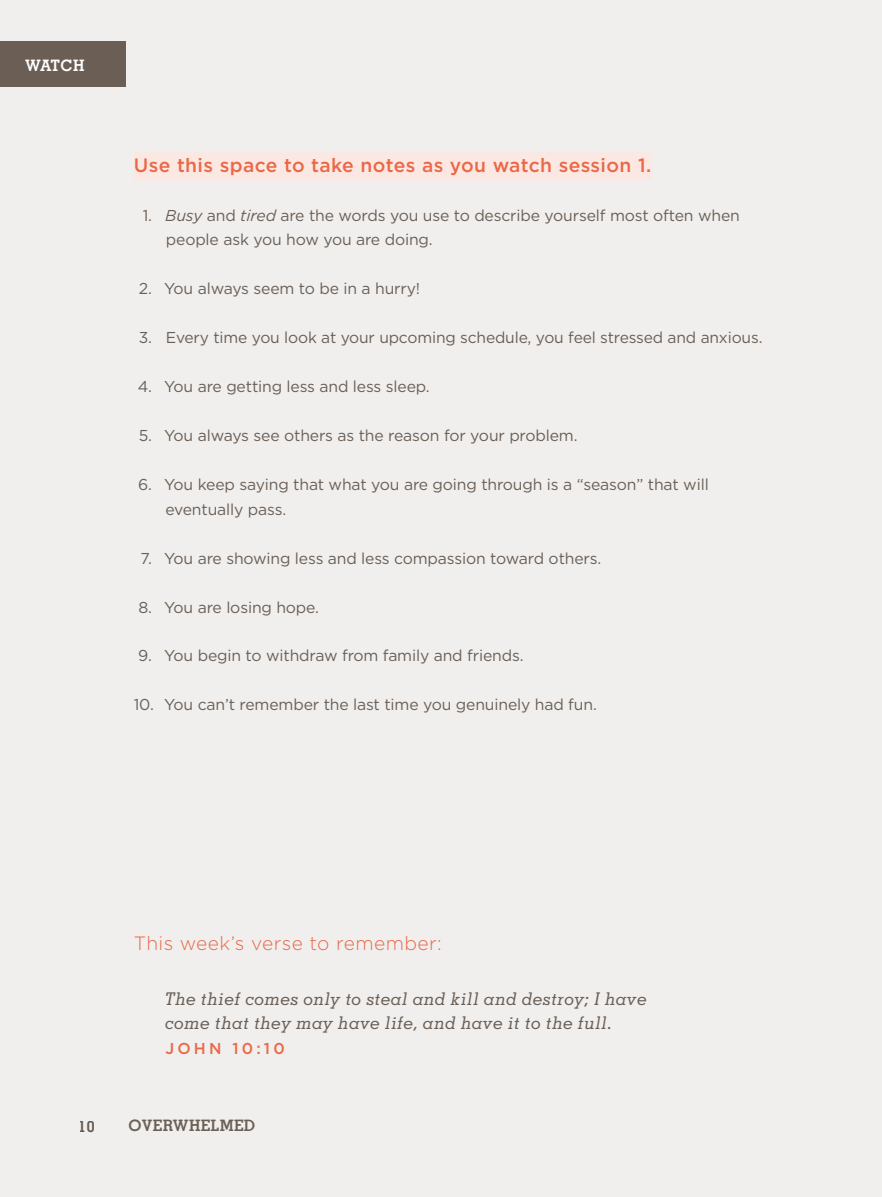
<style>
.page{position:relative;width:882px;height:1197px;background:#f0efee}
.page>*{position:absolute;margin:0;border:0;box-sizing:border-box;transform-origin:0 0}
.t1{font:500 19.25px "Gotham";letter-spacing:.02em;color:#ea6847}
.t2{font:300 19.25px "Gotham";letter-spacing:.02em;color:#ea6847}
.t3{font:italic 500 17.5px/24.5px "Memphis LT Std";letter-spacing:.02em;color:#6b5f55}
.t4{font:15.75px/24.5px "Gotham";letter-spacing:-.01em;color:#6b5f55}
.t5{font:700 15.75px "Memphis LT Std";letter-spacing:.02em;color:#6b5f55}
.t6{font:500 15.75px "Gotham";letter-spacing:.2em;color:#ea6847}
.t7{font:700 15.75px "Memphis LT Std";letter-spacing:-.015em;color:#fff}
.s1{font-style:italic}
</style>
<div class="page">
<div style="left:0;top:42px;width:126px;height:45px;background:#6b5f55"></div>
<div style="left:134px;top:152px;width:517px;height:28px;background:#fce8e3"></div>
<p class="t7" style="left:25px;top:55px;width:61px">WATCH</p>
<p class="t1" style="left:134px;top:152px;width:519px">Use this space to take notes as you watch session 1.</p>
<p class="t4" style="left:166px;top:202px;width:576px;text-indent:-23px">1. <span class="s1">Busy</span> and <span class="s1">tired</span> are the words you use to describe yourself most often when people ask you how you are doing.</p>
<p class="t4" style="left:139px;top:276px;width:283px">2. You always seem to be in a hurry!</p>
<p class="t4" style="left:139px;top:325px;width:625px">3. Every time you look at your upcoming schedule, you feel stressed and anxious.</p>
<p class="t4" style="left:138px;top:374px;width:294px">4. You are getting less and less sleep.</p>
<p class="t4" style="left:139px;top:423px;width:440px">5. You always see others as the reason for your problem.</p>
<p class="t4" style="left:165px;top:472px;width:545px;text-indent:-27px">6. You keep saying that what you are going through is a “season” that will eventually pass.</p>
<p class="t4" style="left:141px;top:545px;width:462px">7. You are showing less and less compassion toward others.</p>
<p class="t4" style="left:138px;top:594px;width:182px">8. You are losing hope.</p>
<p class="t4" style="left:138px;top:643px;width:387px">9. You begin to withdraw from family and friends.</p>
<p class="t4" style="left:134px;top:692px;width:465px">10. You can’t remember the last time you genuinely had fun.</p>
<p class="t2" style="left:134px;top:931px;width:309px">This week’s verse to remember:</p>
<p class="t3" style="left:165px;top:986px;width:483px">The thief comes only to steal and kill and destroy; I have come that they may have life, and have it to the full.</p>
<p class="t6" style="left:165px;top:1038px;width:121px">JOHN 10:10</p>
<p class="t5" style="left:79px;top:1117px;width:18px">10</p>
<p class="t5" style="left:129px;top:1116px;width:128px">OVERWHELMED</p>
</div>
